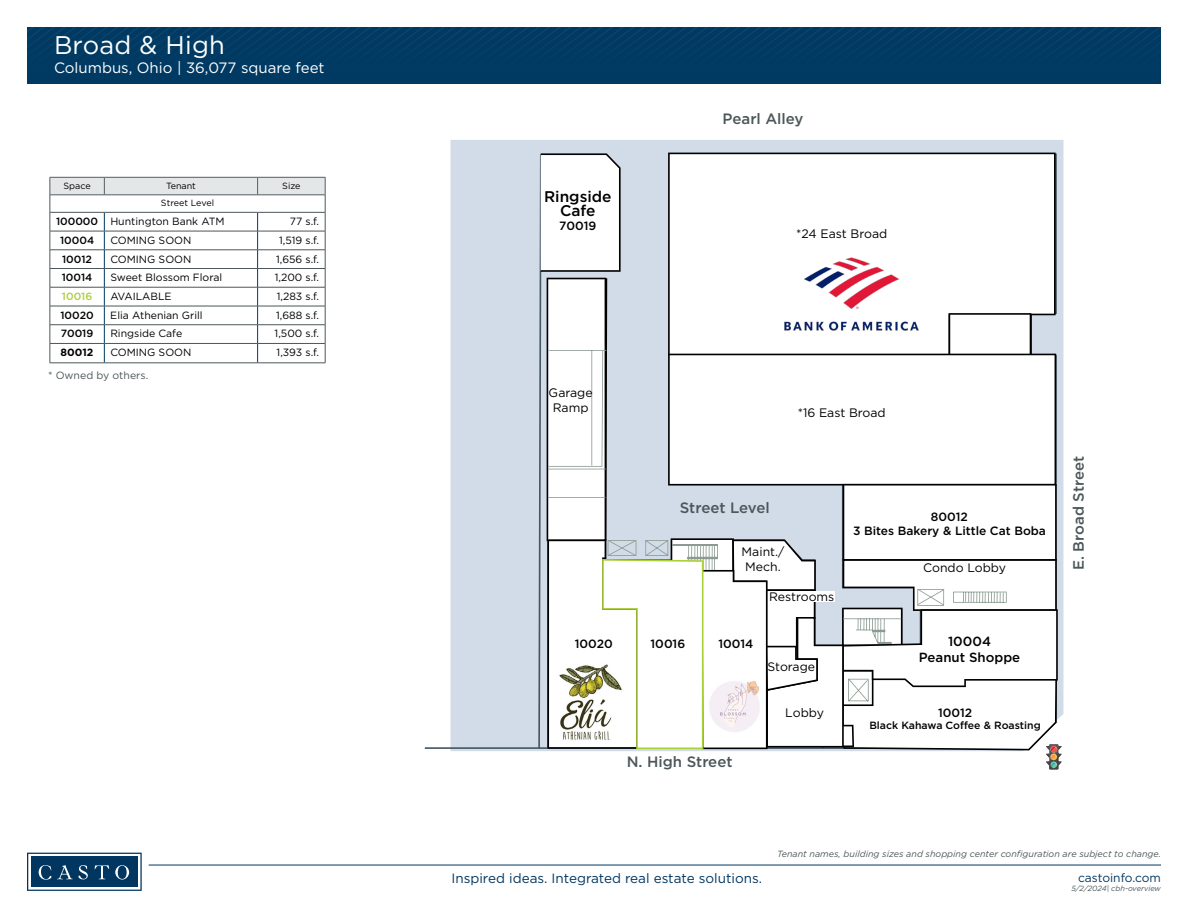
<style>
.page{position:relative;width:1188px;height:918px;background:#fff}
.page>*{position:absolute;margin:0;border:0;box-sizing:border-box;transform-origin:0 0}
.t1{font:25.5px "Gotham";letter-spacing:.01em;color:#fff}
.t2{font:500 15.45px/13.8px "Gotham";color:#000;text-align:center}
.t3{font:500 15px "Gotham";color:#4c5759}
.t4{font:15px "Gotham";color:#fff}
.t5{font:13.5px "Gotham";color:#003660}
.t6{font:500 13.2px/15.9px "Gotham";color:#000;text-align:center}
.t7{font:12.3px/14.7px "Gotham";color:#000;text-align:center}
.t8{font:500 12px/14.4px "Gotham";color:#000;text-align:center}
.t9{font:12px "Gotham";color:#003660}
.t10{font:10.5px "Gotham";color:#000}
.t11{font:500 10.5px "Gotham";color:#000}
.t12{font:10.5px "Gotham";color:#4c5759}
.t13{font:500 10.5px "Gotham";color:#abd039}
.t14{font:700 10.5px "Gotham";color:#000}
.t15{font:italic 9px "Gotham";color:#4c5759}
.t16{font:9px "Gotham";color:#000}
.t17{font:italic 7.5px "Gotham";color:#4c5759}
.s1{font-weight:500}
</style>
<div class="page">
<div style="left:27px;top:27px;width:1134px;height:56px;background:#003a63"></div>
<svg style="left:27px;top:27px;width:1134px;height:15px"></svg>
<svg style="left:27px;top:853px;width:115px;height:38px"></svg>
<hr style="left:149px;top:865px;width:1012px;height:1px;background:#003660">
<hr style="left:50px;top:363px;width:54px;height:1px;background:#4c5759">
<hr style="left:104px;top:363px;width:154px;height:1px;background:#4c5759">
<hr style="left:258px;top:363px;width:67px;height:1px;background:#4c5759">
<svg style="left:50px;top:177px;width:276px;height:186px"></svg>
<hr style="left:50px;top:195px;width:54px;height:1px;background:#555f5f">
<hr style="left:104px;top:195px;width:154px;height:1px;background:#555f5f">
<hr style="left:258px;top:195px;width:67px;height:1px;background:#555f5f">
<div style="left:451px;top:140px;width:612px;height:611px;background:#d2dbe8"></div>
<svg style="left:425px;top:483px;width:113px;height:266px;fill:#d2dbe8"></svg>
<svg style="left:538px;top:153px;width:524px;height:616px"></svg>
<div style="left:769px;top:592px;width:65px;height:10px;background:#fff"></div>
<img style="left:557px;top:659px;width:68px;height:83px">
<img style="left:784px;top:256px;width:135px;height:76px">
<img style="left:707px;top:677px;width:56px;height:56px">
<h1 class="t1" style="left:54px;top:29px;width:172px">Broad &amp; High</h1>
<h3 class="t4" style="left:54px;top:58px;width:272px">Columbus, Ohio | 36,077 square feet</h3>
<p class="t16" style="left:63px;top:180px;width:29px">Space</p>
<p class="t16" style="left:166px;top:180px;width:31px">Tenant</p>
<p class="t16" style="left:282px;top:180px;width:20px">Size</p>
<p class="t16" style="left:161px;top:197px;width:55px">Street Level</p>
<p class="t10" style="left:56px;top:215px;width:170px"><span class="s1">100000</span> Huntington Bank ATM</p>
<p class="t10" style="left:290px;top:215px;width:31px">77 s.f.</p>
<p class="t11" style="left:60px;top:233px;width:36px">10004</p>
<p class="t10" style="left:110px;top:233px;width:83px">COMING SOON</p>
<p class="t10" style="left:279px;top:233px;width:42px">1,519 s.f.</p>
<p class="t11" style="left:62px;top:252px;width:31px">10012</p>
<p class="t10" style="left:110px;top:252px;width:83px">COMING SOON</p>
<p class="t10" style="left:276px;top:252px;width:45px">1,656 s.f.</p>
<p class="t11" style="left:62px;top:271px;width:32px">10014</p>
<p class="t10" style="left:110px;top:271px;width:113px">Sweet Blossom Floral</p>
<p class="t10" style="left:275px;top:271px;width:46px">1,200 s.f.</p>
<p class="t13" style="left:62px;top:289px;width:32px">10016</p>
<p class="t10" style="left:110px;top:290px;width:63px">AVAILABLE</p>
<p class="t10" style="left:277px;top:290px;width:44px">1,283 s.f.</p>
<p class="t11" style="left:60px;top:308px;width:35px">10020</p>
<p class="t10" style="left:110px;top:308px;width:94px">Elia Athenian Grill</p>
<p class="t10" style="left:276px;top:308px;width:45px">1,688 s.f.</p>
<p class="t11" style="left:61px;top:327px;width:34px">70019</p>
<p class="t10" style="left:110px;top:327px;width:73px">Ringside Cafe</p>
<p class="t10" style="left:275px;top:327px;width:46px">1,500 s.f.</p>
<p class="t14" style="left:61px;top:346px;width:34px">80012</p>
<p class="t10" style="left:110px;top:346px;width:83px">COMING SOON</p>
<p class="t10" style="left:277px;top:346px;width:44px">1,393 s.f.</p>
<p class="t12" style="left:48px;top:369px;width:102px">* Owned by others.</p>
<h2 class="t2" style="left:544px;top:190px;width:69px">Ringside<br>Cafe</h2>
<p class="t8" style="left:559px;top:219px;width:39px">70019</p>
<h3 class="t3" style="left:723px;top:109px;width:82px">Pearl Alley</h3>
<p class="t7" style="left:796px;top:226px;width:93px">*24 East Broad</p>
<p class="t7" style="left:549px;top:386px;width:46px">Garage<br>Ramp</p>
<p class="t7" style="left:798px;top:405px;width:90px">*16 East Broad</p>
<h3 class="t3" style="left:680px;top:498px;width:92px">Street Level</h3>
<p class="t8" style="left:853px;top:509px;width:194px">80012<br>3 Bites Bakery &amp; Little Cat Boba</p>
<p class="t7" style="left:742px;top:544px;width:44px;text-align:left">Maint./<br>Mech.</p>
<p class="t7" style="left:769px;top:589px;width:67px">Restrooms</p>
<p class="t7" style="left:923px;top:560px;width:84px">Condo Lobby</p>
<p class="t8" style="left:575px;top:637px;width:40px">10020</p>
<p class="t8" style="left:651px;top:637px;width:36px">10016</p>
<p class="t8" style="left:718px;top:637px;width:36px">10014</p>
<h3 class="t3" style="left:627px;top:752px;width:107px">N. High Street</h3>
<p class="t7" style="left:767px;top:659px;width:49px">Storage</p>
<p class="t7" style="left:785px;top:705px;width:40px">Lobby</p>
<p class="t6" style="left:919px;top:633px;width:103px">10004<br>Peanut Shoppe</p>
<p class="t8" style="left:938px;top:705px;width:36px">10012</p>
<p class="t11" style="left:869px;top:719px;width:173px">Black Kahawa Coffee &amp; Roasting</p>
<h3 class="t3" style="left:1069px;top:570px;width:116px;rotate:-90deg">E. Broad Street</h3>
<p class="t15" style="left:777px;top:848px;width:385px">Tenant names, building sizes and shopping center configuration are subject to change.</p>
<p class="t17" style="left:1071px;top:884px;width:91px">5/2/2024| cbh-overview</p>
<p class="t5" style="left:452px;top:870px;width:312px">Inspired ideas. Integrated real estate solutions.</p>
<p class="t9" style="left:1078px;top:870px;width:84px">castoinfo.com</p>
</div>
